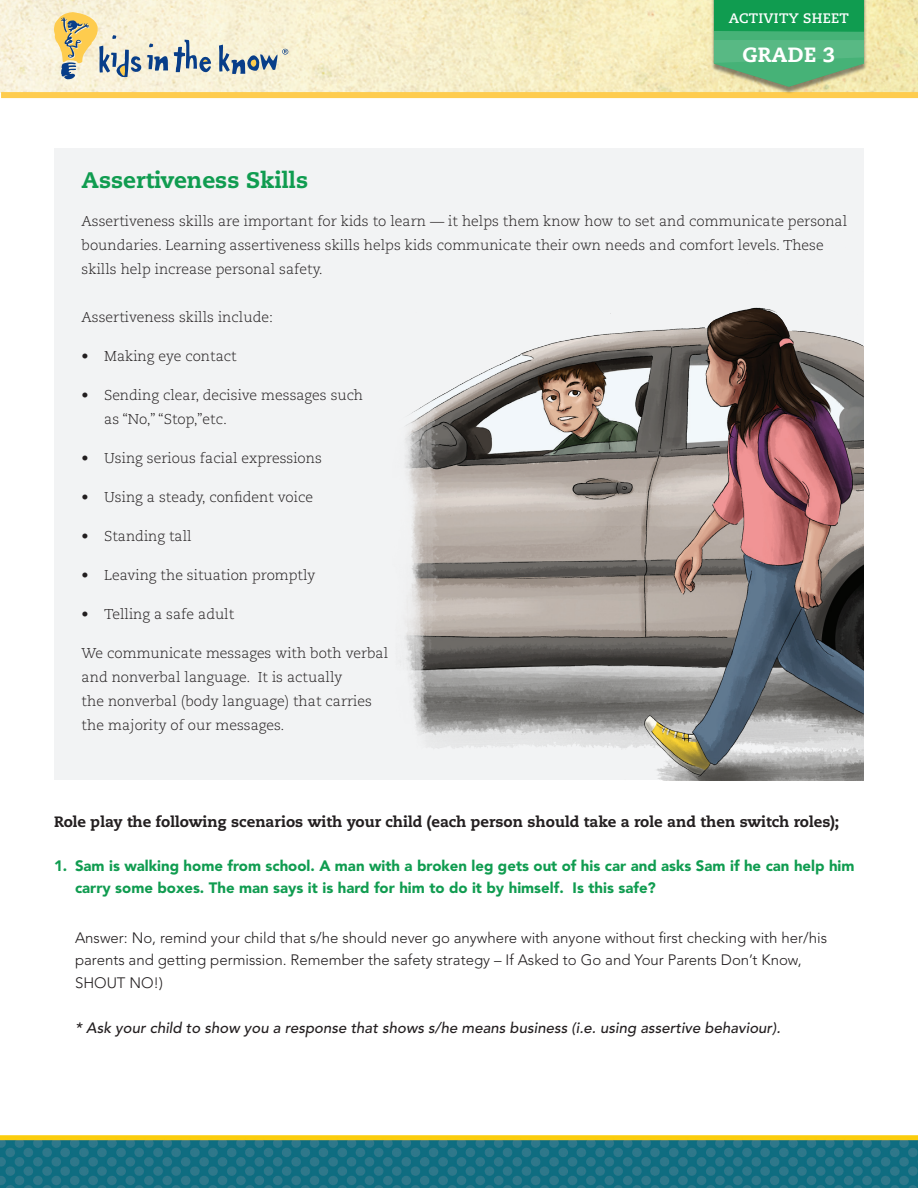
<style>
.page{position:relative;width:918px;height:1188px;background:#fff}
.page>*{position:absolute;margin:0;border:0;box-sizing:border-box;transform-origin:0 0}
.t1{font:22.5px "Caecilia Heavy Os F";color:#109c50}
.t2{font:800 20.55px "Caecilia";letter-spacing:.02em;color:#fff}
.t3{font:300 15px/22.5px "Avenir";color:#231f20}
.t4{font:900 15px/22.5px "Avenir";color:#109c50}
.t5{font:15px "Caecilia Heavy Os F";color:#231f20}
.t6{font:italic 500 15px "Avenir";color:#231f20}
.t7{font:300 14.25px/24px "Caecilia";color:#231f20}
.t8{font:700 13.65px "Caecilia";letter-spacing:.02em;color:#fff}
</style>
<div class="page">
<img style="left:0;top:0;width:918px;height:93px">
<div style="left:1px;top:92px;width:917px;height:6px;background:#fecc4e"></div>
<svg style="left:54px;top:11px;width:157px;height:68px;background:#d8d4bc"></svg>
<svg style="left:219px;top:45px;width:69px;height:29px;background:#b3bdbc"></svg>
<div style="left:711px;top:0;width:156px;height:94px;background:#231f20;opacity:.5"></div>
<svg style="left:714px;top:0;width:150px;height:87px;background:#48ad70"></svg>
<img style="left:0;top:1135px;width:918px;height:53px">
<div style="left:54px;top:148px;width:810px;height:632px;background:#f2f3f4"></div>
<img style="left:405px;top:307px;width:459px;height:473px">
<p class="t8" style="left:729px;top:10px;width:122px">ACTIVITY SHEET</p>
<h2 class="t2" style="left:743px;top:42px;width:94px">GRADE 3</h2>
<h1 class="t1" style="left:82px;top:166px;width:228px">Assertiveness Skills</h1>
<p class="t7" style="left:82px;top:209px;width:767px">Assertiveness skills are important for kids to learn — it helps them know how to set and communicate personal boundaries. Learning assertiveness skills helps kids communicate their own needs and comfort levels. These skills help increase personal safety.</p>
<p class="t7" style="left:82px;top:305px;width:193px">Assertiveness skills include:</p>
<p class="t7" style="left:82px;top:344px;width:157px">• Making eye contact</p>
<p class="t7" style="left:104px;top:383px;width:261px;text-indent:-23px">• Sending clear, decisive messages such as “No,” “Stop,”etc.</p>
<p class="t7" style="left:82px;top:446px;width:242px">• Using serious facial expressions</p>
<p class="t7" style="left:82px;top:485px;width:233px">• Using a steady, confident voice</p>
<p class="t7" style="left:82px;top:524px;width:112px">• Standing tall</p>
<p class="t7" style="left:82px;top:563px;width:235px">• Leaving the situation promptly</p>
<p class="t7" style="left:82px;top:602px;width:154px">• Telling a safe adult</p>
<p class="t7" style="left:82px;top:641px;width:308px">We communicate messages with both verbal and nonverbal language. It is actually<br>the nonverbal (body language) that carries the majority of our messages.</p>
<p class="t5" style="left:54px;top:812px;width:787px">Role play the following scenarios with your child (each person should take a role and then switch roles);</p>
<p class="t4" style="left:75px;top:854px;width:781px;text-indent:-21px">1. Sam is walking home from school. A man with a broken leg gets out of his car and asks Sam if he can help him carry some boxes. The man says it is hard for him to do it by himself. Is this safe?</p>
<p class="t3" style="left:75px;top:926px;width:754px">Answer: No, remind your child that s/he should never go anywhere with anyone without first checking with her/his parents and getting permission. Remember the safety strategy – If Asked to Go and Your Parents Don’t Know,<br>SHOUT NO!)</p>
<p class="t6" style="left:75px;top:1019px;width:707px">* Ask your child to show you a response that shows s/he means business (i.e. using assertive behaviour).</p>
</div>
